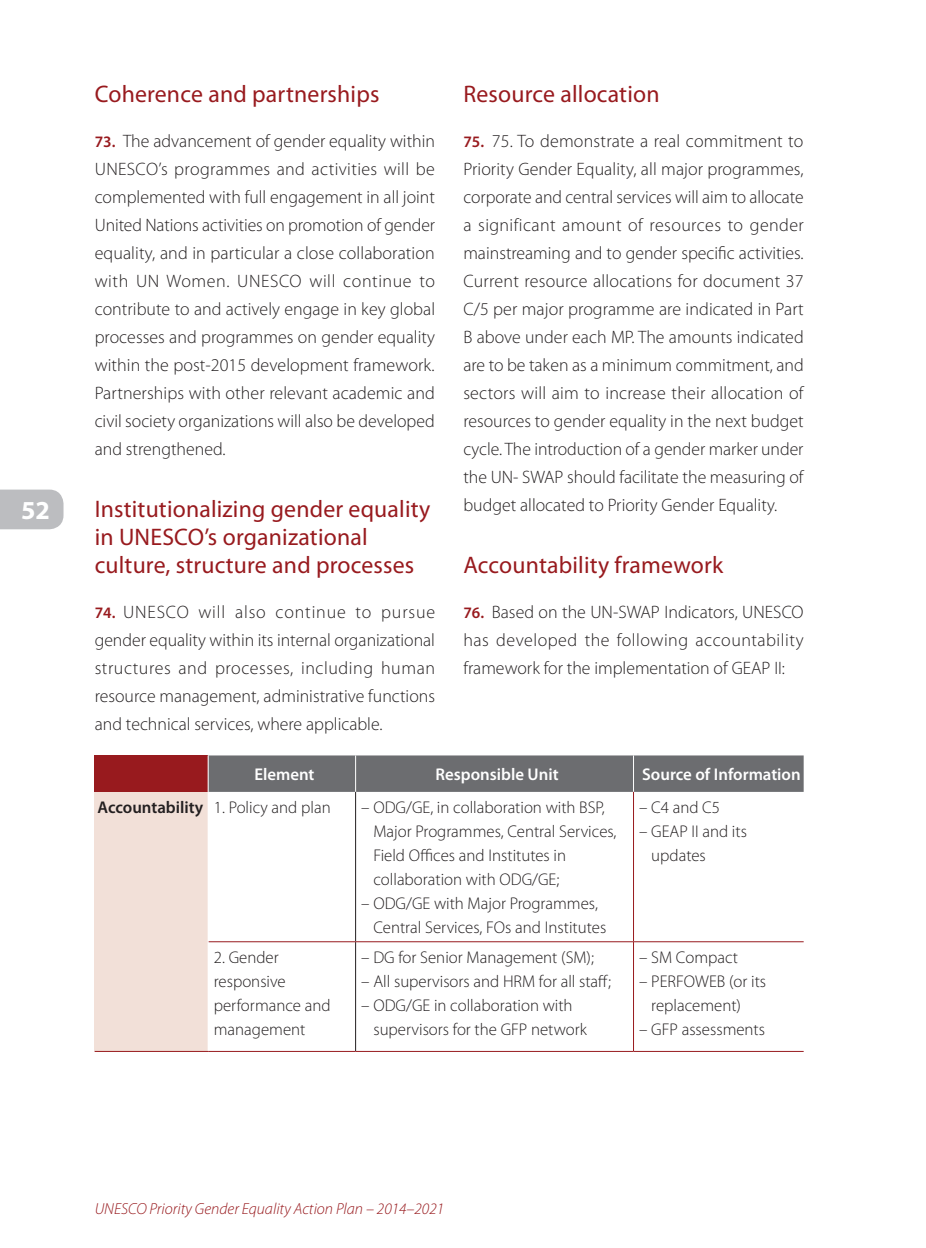
<style>
.page{position:relative;width:926px;height:1248px;background:#fff}
.page>*{position:absolute;margin:0;border:0;box-sizing:border-box;transform-origin:0 0}
.t1{font:700 26px "Myriad Pro";color:#fff}
.t2{font:24px/28px "Myriad Pro";letter-spacing:.01em;color:#981a1e}
.t3{font:300 18px/28px "Myriad Pro";color:#231f20;text-align:justify}
.t4{font:300 17px/24px "Myriad Pro";color:#231f20}
.t5{font:600 17px "Myriad Pro";color:#fff}
.t6{font:italic 300 16px "Myriad Pro";color:#981a1e}
.s1{font-weight:600;font-size:16px;color:#981a1e}
.s2{font-weight:600}
</style>
<div class="page">
<div style="left:0;top:489px;width:63px;height:40px;background:#bcbdc0"></div>
<div style="left:95px;top:755px;width:113px;height:36px;background:#981a1e"></div>
<div style="left:209px;top:755px;width:594px;height:36px;background:#6c6d70"></div>
<div style="left:95px;top:791px;width:113px;height:260px;background:#f2e0d8"></div>
<hr style="left:355px;top:755px;width:1px;height:36px;background:#fff">
<hr style="left:355px;top:791px;width:1px;height:150px;background:#231f20">
<hr style="left:355px;top:941px;width:1px;height:109px;background:#231f20">
<hr style="left:633px;top:755px;width:1px;height:36px;background:#fff">
<hr style="left:633px;top:791px;width:1px;height:150px;background:#981a1e">
<hr style="left:95px;top:1050px;width:113px;height:1px;background:#981a1e">
<hr style="left:209px;top:941px;width:146px;height:1px;background:#981a1e">
<hr style="left:208px;top:1050px;width:147px;height:1px;background:#981a1e">
<hr style="left:355px;top:941px;width:278px;height:1px;background:#981a1e">
<hr style="left:355px;top:1050px;width:278px;height:1px;background:#981a1e">
<hr style="left:633px;top:941px;width:1px;height:109px;background:#981a1e">
<hr style="left:633px;top:941px;width:170px;height:1px;background:#981a1e">
<hr style="left:633px;top:1050px;width:170px;height:1px;background:#981a1e">
<h1 class="t1" style="left:21px;top:501px;width:30px">52</h1>
<h2 class="t2" style="left:95px;top:81px;width:286px">Coherence and partnerships</h2>
<p class="t3" style="left:95px;top:127px;width:342px"><span class="s1">73.</span> The advancement of gender equality within UNESCO’s programmes and activities will be complemented with full engagement in all joint United Nations activities on promotion of gender equality, and in particular a close collaboration with UN Women. UNESCO will continue to contribute to and actively engage in key global processes and programmes on gender equality within the post-2015 development framework.<br>Partnerships with other relevant academic and civil society organizations will also be developed and strengthened.</p>
<h2 class="t2" style="left:95px;top:496px;width:337px">Institutionalizing gender equality in UNESCO’s organizational culture, structure and processes</h2>
<p class="t3" style="left:95px;top:598px;width:342px"><span class="s1">74.</span> UNESCO will also continue to pursue gender equality within its internal organizational structures and processes, including human resource management, administrative functions and technical services, where applicable.</p>
<h2 class="t2" style="left:463px;top:81px;width:198px">Resource allocation</h2>
<p class="t3" style="left:463px;top:127px;width:342px"><span class="s1">75.</span> 75. To demonstrate a real commitment to Priority Gender Equality, all major programmes, corporate and central services will aim to allocate a significant amount of resources to gender mainstreaming and to gender specific activities.<br>Current resource allocations for document 37<br>C/5 per major programme are indicated in Part B above under each MP. The amounts indicated are to be taken as a minimum commitment, and sectors will aim to increase their allocation of resources to gender equality in the next budget cycle. The introduction of a gender marker under the UN- SWAP should facilitate the measuring of budget allocated to Priority Gender Equality.</p>
<h2 class="t2" style="left:463px;top:552px;width:261px">Accountability framework</h2>
<p class="t3" style="left:463px;top:598px;width:342px"><span class="s1">76.</span> Based on the UN-SWAP Indicators, UNESCO has developed the following accountability framework for the implementation of GEAP II:</p>
<p class="t5" style="left:254px;top:763px;width:62px">Element</p>
<p class="t5" style="left:435px;top:763px;width:125px">Responsible Unit</p>
<p class="t5" style="left:642px;top:763px;width:160px">Source of Information</p>
<p class="t4" style="left:98px;top:795px;width:235px"><span class="s2">Accountability</span> 1. Policy and plan</p>
<p class="t4" style="left:373px;top:795px;width:245px;text-indent:-12px">– ODG/GE, in collaboration with BSP, Major Programmes, Central Services, Field Offices and Institutes in collaboration with ODG/GE;</p>
<p class="t4" style="left:373px;top:891px;width:234px;text-indent:-12px">– ODG/GE with Major Programmes,<br>Central Services, FOs and Institutes</p>
<p class="t4" style="left:639px;top:795px;width:82px">– C4 and C5</p>
<p class="t4" style="left:651px;top:819px;width:97px;text-indent:-12px">– GEAP II and its updates</p>
<p class="t4" style="left:214px;top:945px;width:118px">2. Gender responsive performance and management</p>
<p class="t4" style="left:361px;top:945px;width:234px">– DG for Senior Management (SM);</p>
<p class="t4" style="left:361px;top:969px;width:251px">– All supervisors and HRM for all staff;</p>
<p class="t4" style="left:373px;top:993px;width:215px;text-indent:-12px">– ODG/GE in collaboration with supervisors for the GFP network</p>
<p class="t4" style="left:639px;top:945px;width:100px">– SM Compact</p>
<p class="t4" style="left:651px;top:969px;width:116px;text-indent:-12px">– PERFOWEB (or its replacement)</p>
<p class="t4" style="left:639px;top:1017px;width:127px">– GFP assessments</p>
<p class="t6" style="left:95px;top:1198px;width:351px">UNESCO Priority Gender Equality Action Plan – 2014–2021</p>
</div>
